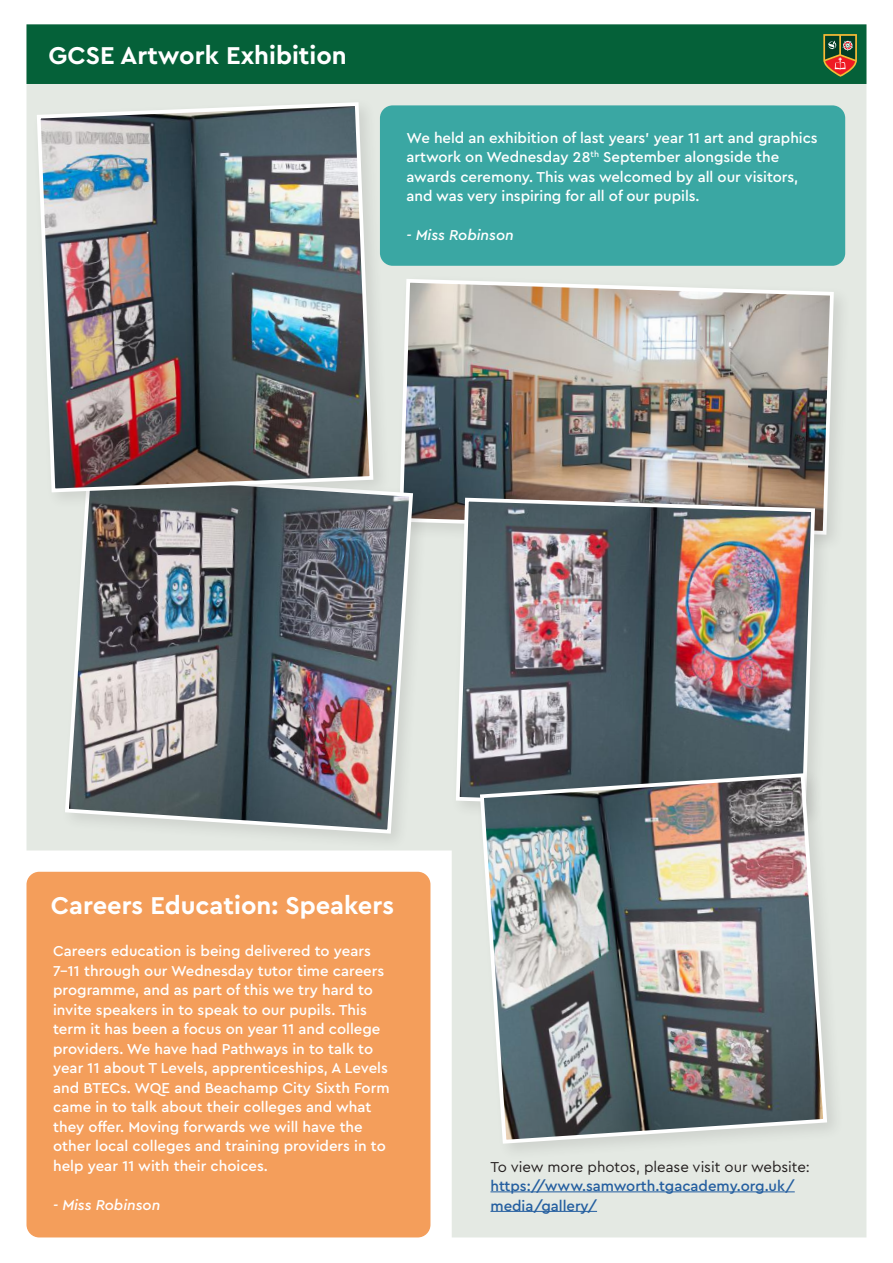
<style>
.page{position:relative;width:893px;height:1263px;background:#fff}
.page>*{position:absolute;margin:0;border:0;box-sizing:border-box;transform-origin:0 0}
.t1{font:700 25.5px "Cera GR";color:#fff}
.t2{font:500 15px/19.5px "Cera GR";color:#fff}
.t3{font:500 15px/19.5px "Cera GR";letter-spacing:-.005em;color:#255fa0}
.t4{font:15px "Cera GR";letter-spacing:-.005em;color:#241f1f}
.t5{font:italic 500 15px "Cera GR";letter-spacing:-.005em;color:#fff}
</style>
<div class="page">
<div style="left:27px;top:24px;width:839px;height:1213px;background:#e4e9e3"></div>
<div style="left:27px;top:24px;width:839px;height:60px;background:#056139;border:2px solid #056139"></div>
<div style="left:380px;top:105px;width:465px;height:161px;background:#3aa7a3;border-radius:13px"></div>
<svg style="left:823px;top:34px;width:34px;height:43px"></svg>
<div style="left:14px;top:850px;width:438px;height:397px;background:#fff"></div>
<div style="left:27px;top:872px;width:403px;height:365px;background:#f49e5b;border-radius:13px"></div>
<img style="left:401px;top:279px;width:435px;height:257px">
<div style="left:451px;top:493px;width:381px;height:335px;background:#241f1f;opacity:.11"></div>
<img style="left:454px;top:496px;width:363px;height:317px">
<div style="left:60px;top:467px;width:370px;height:384px;background:#241f1f;opacity:.11"></div>
<img style="left:63px;top:470px;width:352px;height:366px">
<div style="left:475px;top:768px;width:369px;height:393px;background:#241f1f;opacity:.11"></div>
<img style="left:478px;top:771px;width:351px;height:375px">
<div style="left:32px;top:97px;width:359px;height:413px;background:#241f1f;opacity:.11"></div>
<img style="left:35px;top:100px;width:340px;height:394px">
<hr style="left:490px;top:1191px;width:305px;height:1px;background:#255fa0">
<hr style="left:490px;top:1211px;width:107px;height:1px;background:#255fa0">
<h1 class="t1" style="left:48px;top:41px;width:300px">GCSE Artwork Exhibition</h1>
<p class="t2" style="left:407px;top:128px;width:413px">We held an exhibition of last years’ year 11 art and graphics artwork on Wednesday 28<sup>th</sup> September alongside the awards ceremony. This was welcomed by all our visitors, and was very inspiring for all of our pupils.</p>
<p class="t5" style="left:407px;top:227px;width:109px">- Miss Robinson</p>
<h1 class="t1" style="left:51px;top:891px;width:344px">Careers Education: Speakers</h1>
<p class="t2" style="left:53px;top:942px;width:338px">Careers education is being delivered to years 7-11 through our Wednesday tutor time careers programme, and as part of this we try hard to invite speakers in to speak to our pupils. This term it has been a focus on year 11 and college providers. We have had Pathways in to talk to year 11 about T Levels, apprenticeships, A Levels and BTECs. WQE and Beachamp City Sixth Form came in to talk about their colleges and what they offer. Moving forwards we will have the other local colleges and training providers in to help year 11 with their choices.</p>
<p class="t5" style="left:53px;top:1196px;width:109px">- Miss Robinson</p>
<p class="t4" style="left:490px;top:1158px;width:321px">To view more photos, please visit our website:</p>
<p class="t3" style="left:490px;top:1176px;width:306px">https://www.samworth.tgacademy.org.uk/ media/gallery/</p>
</div>
